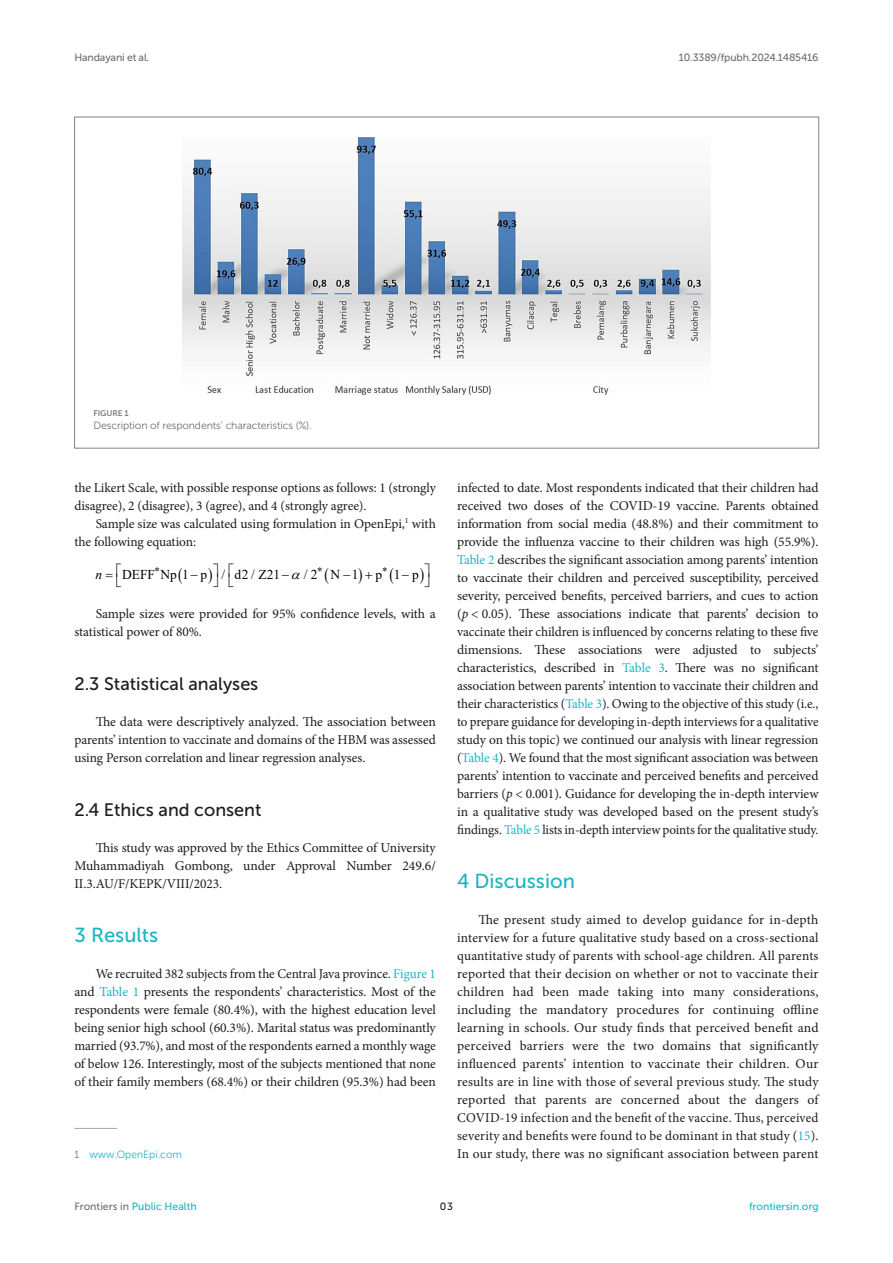
<style>
.page{position:relative;width:893px;height:1263px;background:#fff}
.page>*{position:absolute;margin:0;border:0;box-sizing:border-box;transform-origin:0 0}
.HEAD_1{font:20.25px "Museo Sans 500";color:#1db5c3}
.TEXT{font:20.25px "Museo Sans 500";color:#1db5c3}
.TEXT-2{font:18px "Museo Sans 500";color:#1b1c1b}
.TEXT-3{font:13.5px/18px "Minion Pro";letter-spacing:-.005em;color:#1b1c1b;text-align:justify}
.spi-math-img{font:13.5px "Times New Roman";letter-spacing:.01em;color:#000}
.spi-math-img-2{font:italic 13.5px "Times New Roman";color:#000}
.FIG_LEG{font:10.5px "Museo Sans 300";letter-spacing:-.01em;color:#706f70}
.t1{font:10.5px "Museo Sans 500";letter-spacing:-.015em;color:#706f70}
.t2{font:10.5px "Museo Sans 500";color:#1db5c3}
.FOOTNOTE{font:10.5px "Museo Sans 300";color:#1db5c3}
.t3{font:10.5px "Museo Sans 500";color:#1b1c1b}
.FIG_HD{font:8.25px "Museo Sans 700";letter-spacing:-.01em;color:#7e7f7f}
.s1{color:#1db5c3}
.s2{color:#706f70}
.s3{font-style:italic}
</style>
<div class="page">
<hr style="left:74px;top:1128px;width:43px;height:1px;background:#a2a3a3">
<img style="left:182px;top:137px;width:529px;height:258px">
<p class="t1" style="left:74px;top:51px;width:76px">Handayani et al.</p>
<p class="t1" style="left:679px;top:51px;width:141px">10.3389/fpubh.2024.1485416</p>
<p class="FIG_HD" style="left:94px;top:408px;width:37px">FIGURE 1</p>
<p class="FIG_LEG" style="left:94px;top:420px;width:220px">Description of respondents’ characteristics (%).</p>
<p class="TEXT-3" style="left:74px;top:479px;width:363px">the Likert Scale, with possible response options as follows: 1 (strongly disagree), 2 (disagree), 3 (agree), and 4 (strongly agree).</p>
<p class="TEXT-3" style="left:74px;top:515px;width:363px;text-indent:21px">Sample size was calculated using formulation in OpenEpi,<sup>1</sup> with the following equation:</p>
<p class="spi-math-img-2" style="left:95px;top:565px;width:8px">n</p>
<p class="spi-math-img" style="left:122px;top:565px;width:169px">DEFF Np 1 p / d2 / Z21 −</p>
<p class="spi-math-img" style="left:304px;top:565px;width:56px">/2 N1</p>
<p class="spi-math-img" style="left:376px;top:565px;width:45px">p1p</p>
<p class="TEXT-3" style="left:74px;top:605px;width:363px;text-indent:21px">Sample sizes were provided for 95% confidence levels, with a statistical power of 80%.</p>
<p class="TEXT-2" style="left:74px;top:674px;width:185px">2.3 Statistical analyses</p>
<p class="TEXT-3" style="left:74px;top:713px;width:363px;text-indent:21px">The data were descriptively analyzed. The association between parents’ intention to vaccinate and domains of the HBM was assessed using Person correlation and linear regression analyses.</p>
<p class="TEXT-2" style="left:74px;top:800px;width:189px">2.4 Ethics and consent</p>
<p class="TEXT-3" style="left:74px;top:839px;width:363px;text-indent:21px">This study was approved by the Ethics Committee of University Muhammadiyah Gombong, under Approval Number 249.6/ II.3.AU/F/KEPK/VIII/2023.</p>
<p class="TEXT" style="left:74px;top:924px;width:85px">3 Results</p>
<p class="TEXT-3" style="left:96px;top:965px;width:342px">We recruited 382 subjects from the Central Java province. <span class="s1">Figure 1</span></p>
<p class="TEXT-3" style="left:74px;top:983px;width:363px">and <span class="s1">Table 1</span> presents the respondents’ characteristics. Most of the respondents were female (80.4%), with the highest education level being senior high school (60.3%). Marital status was predominantly married (93.7%), and most of the respondents earned a monthly wage of below 126. Interestingly, most of the subjects mentioned that none of their family members (68.4%) or their children (95.3%) had been</p>
<p class="FOOTNOTE" style="left:74px;top:1149px;width:109px"><span class="s2">1</span> www.OpenEpi.com</p>
<p class="TEXT-3" style="left:457px;top:479px;width:363px">infected to date. Most respondents indicated that their children had received two doses of the COVID-19 vaccine. Parents obtained information from social media (48.8%) and their commitment to provide the influenza vaccine to their children was high (55.9%).<br><span class="s1">Table 2</span> describes the significant association among parents’ intention to vaccinate their children and perceived susceptibility, perceived severity, perceived benefits, perceived barriers, and cues to action (<span class="s3">p</span> &lt; 0.05). These associations indicate that parents’ decision to vaccinate their children is influenced by concerns relating to these five dimensions. These associations were adjusted to subjects’ characteristics, described in <span class="s1">Table 3</span>. There was no significant association between parents’ intention to vaccinate their children and their characteristics (<span class="s1">Table 3</span>). Owing to the objective of this study (i.e., to prepare guidance for developing in-depth interviews for a qualitative study on this topic) we continued our analysis with linear regression (<span class="s1">Table 4</span>). We found that the most significant association was between parents’ intention to vaccinate and perceived benefits and perceived barriers (<span class="s3">p</span> &lt; 0.001). Guidance for developing the in-depth interview in a qualitative study was developed based on the present study’s findings. <span class="s1">Table 5</span> lists in-depth interview points for the qualitative study.</p>
<p class="HEAD_1" style="left:457px;top:870px;width:119px">4 Discussion</p>
<p class="TEXT-3" style="left:457px;top:911px;width:363px;text-indent:21px">The present study aimed to develop guidance for in-depth interview for a future qualitative study based on a cross-sectional quantitative study of parents with school-age children. All parents reported that their decision on whether or not to vaccinate their children had been made taking into many considerations, including the mandatory procedures for continuing offline learning in schools. Our study finds that perceived benefit and perceived barriers were the two domains that significantly influenced parents’ intention to vaccinate their children. Our results are in line with those of several previous study. The study reported that parents are concerned about the dangers of COVID-19 infection and the benefit of the vaccine. Thus, perceived severity and benefits were found to be dominant in that study (<span class="s1">15</span>).<br>In our study, there was no significant association between parent</p>
<p class="t2" style="left:74px;top:1200px;width:124px"><span class="s2">Frontiers in</span> Public Health</p>
<p class="t3" style="left:440px;top:1200px;width:15px">03</p>
<p class="t2" style="left:749px;top:1200px;width:71px">frontiersin.org</p>
</div>
